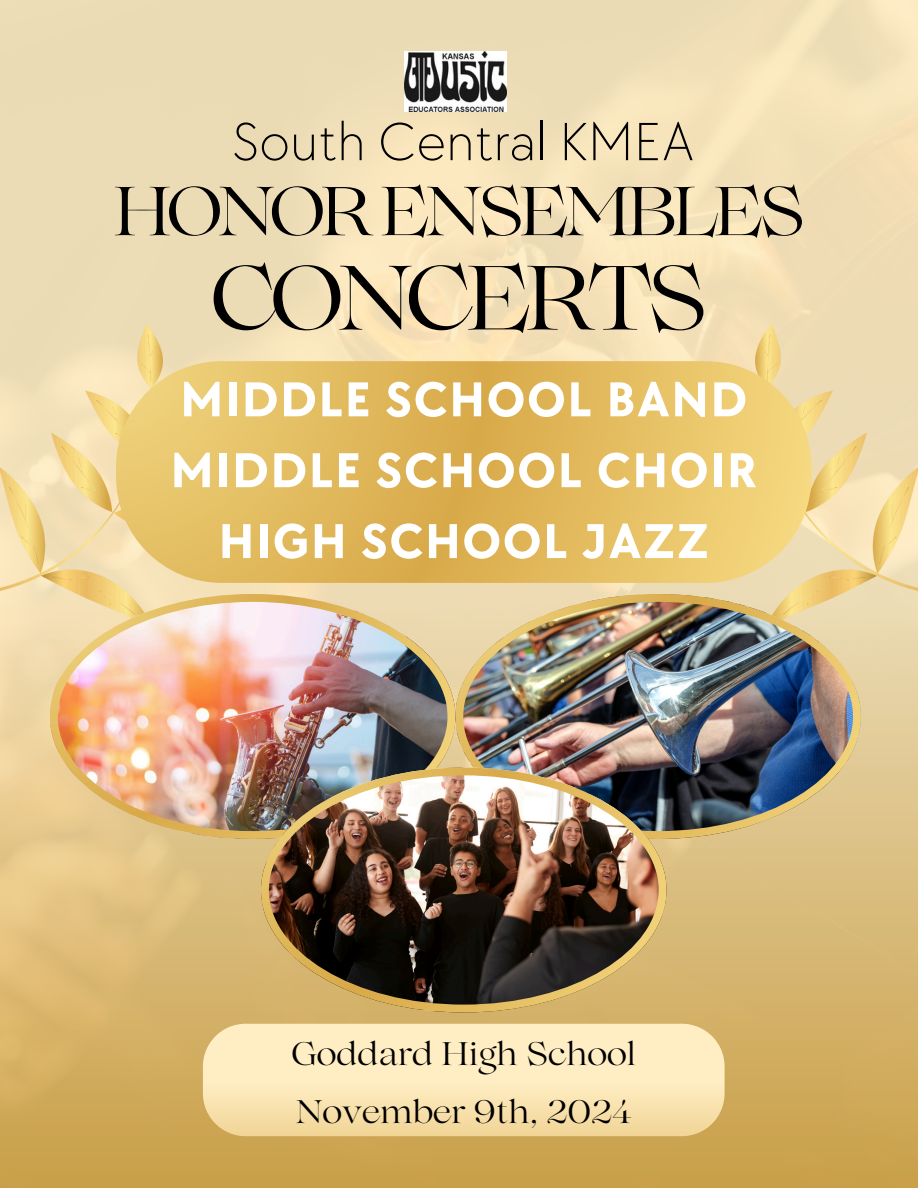
<style>
.page{position:relative;width:918px;height:1188px;background:#fff}
.page>*{position:absolute;margin:0;border:0;box-sizing:border-box;transform-origin:0 0}
.t1{font:90.45px "Lovelace";letter-spacing:-.075em;color:#000}
.t2{font:68.7px "Lovelace";letter-spacing:-.075em;color:#000}
.t3{font:200 55.65px "TT Chocolates";color:#000}
.t4{font:700 50.7px/70.8px "TT Chocolates";letter-spacing:.035em;color:#fff;text-align:center}
.t5{font:32.55px "Lovelace";color:#000}
</style>
<div class="page">
<img style="left:0;top:0;width:918px;height:1188px">
<img style="left:0;top:324px;width:219px;height:305px">
<img style="left:699px;top:324px;width:219px;height:305px">
<svg style="left:116px;top:361px;width:695px;height:222px"></svg>
<img style="left:455px;top:594px;width:405px;height:245px">
<img style="left:50px;top:594px;width:405px;height:245px">
<img style="left:261px;top:768px;width:405px;height:244px">
<svg style="left:203px;top:1024px;width:521px;height:112px;fill:#ffeec4"></svg>
<img style="left:404px;top:51px;width:103px;height:60px">
<p class="t3" style="left:232px;top:110px;width:465px">South Central KMEA</p>
<p class="t2" style="left:113px;top:184px;width:694px">HONOR ENSEMBLES</p>
<h2 class="t1" style="left:210px;top:263px;width:499px">CONCERTS</h2>
<h1 class="t4" style="left:171px;top:366px;width:588px">MIDDLE SCHOOL BAND<br>MIDDLE SCHOOL CHOIR<br>HIGH SCHOOL JAZZ</h1>
<p class="t5" style="left:292px;top:1041px;width:346px">Goddard High School</p>
<p class="t5" style="left:295px;top:1099px;width:338px">November 9th, 2024</p>
</div>
